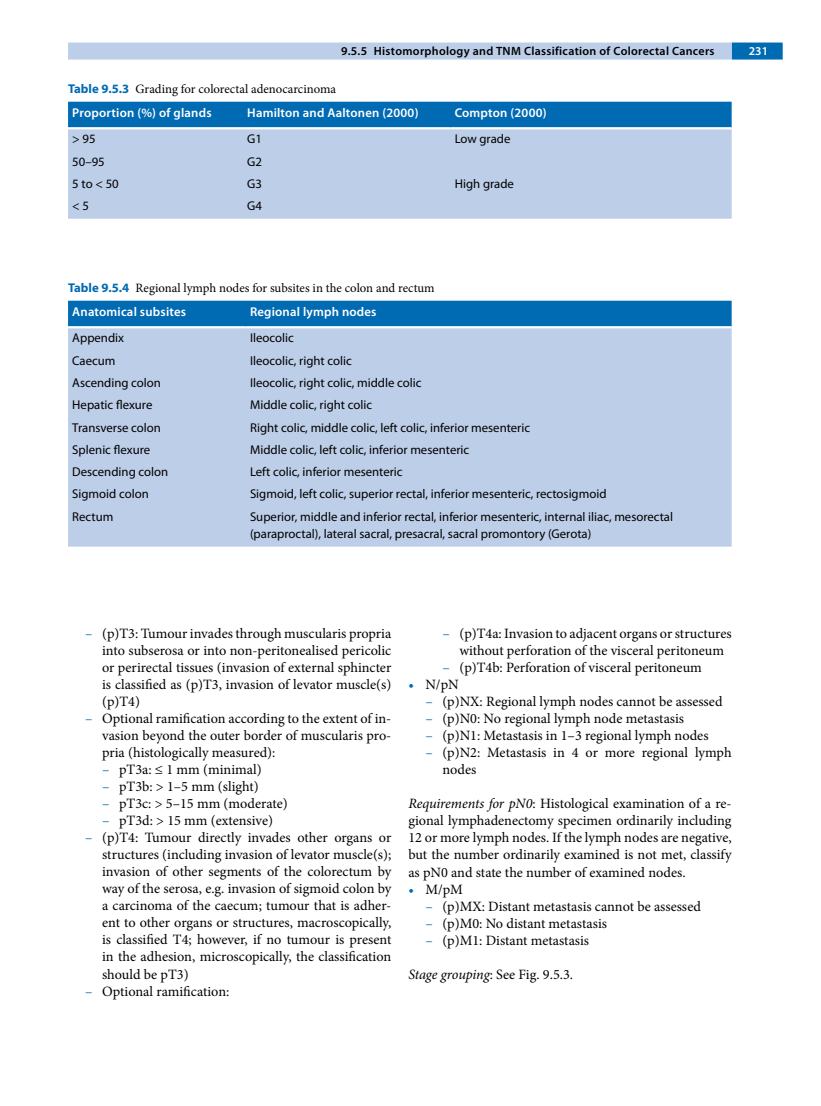
<style>
.page{position:relative;width:821px;height:1106px;background:#fff}
.page>*{position:absolute;margin:0;border:0;box-sizing:border-box;transform-origin:0 0}
.t1{font:14.25px/17px "Minion Pro";color:#000;text-align:justify}
.t2{font:12.75px/17.2px "Myriad Pro";color:#000}
.t3{font:12.75px "Minion Pro";color:#000}
.t4{font:600 12.75px "Myriad Pro";letter-spacing:.015em;color:#fff}
.t5{font:600 12px "Myriad Pro";letter-spacing:.025em;color:#000}
.t6{font:600 12px "Myriad Pro";color:#fff}
.s1{font-family:"Myriad Pro";font-weight:700;color:#006ab2}
.s2{color:#006ab2}
.s3{font-style:italic}
</style>
<div class="page">
<div style="left:731px;top:43px;width:51px;height:17px;background:#006ab2"></div>
<div style="left:68px;top:43px;width:663px;height:17px;background:#bccee8"></div>
<div style="left:68px;top:102px;width:663px;height:25px;background:#006ab2"></div>
<div style="left:68px;top:129px;width:663px;height:90px;background:#bccee8"></div>
<div style="left:68px;top:301px;width:663px;height:25px;background:#006ab2"></div>
<div style="left:68px;top:328px;width:663px;height:218px;background:#bccee8"></div>
<p class="t5" style="left:341px;top:43px;width:375px">9.5.5 Histomorphology and TNM Classification of Colorectal Cancers</p>
<p class="t6" style="left:748px;top:43px;width:21px">231</p>
<p class="t3" style="left:68px;top:81px;width:269px"><span class="s1">Table 9.5.3</span> Grading for colorectal adenocarcinoma</p>
<p class="t4" style="left:72px;top:105px;width:141px">Proportion (%) of glands</p>
<p class="t4" style="left:247px;top:105px;width:173px">Hamilton and Aaltonen (2000)</p>
<p class="t4" style="left:455px;top:105px;width:93px">Compton (2000)</p>
<p class="t2" style="left:72px;top:130px;width:25px">&gt; 95</p>
<p class="t2" style="left:247px;top:130px;width:16px">G1</p>
<p class="t2" style="left:455px;top:130px;width:57px">Low grade</p>
<p class="t2" style="left:72px;top:152px;width:34px">50–95</p>
<p class="t2" style="left:247px;top:152px;width:16px">G2</p>
<p class="t2" style="left:72px;top:175px;width:48px">5 to &lt; 50</p>
<p class="t2" style="left:247px;top:175px;width:16px">G3</p>
<p class="t2" style="left:455px;top:175px;width:61px">High grade</p>
<p class="t2" style="left:72px;top:197px;width:18px">&lt;5</p>
<p class="t2" style="left:247px;top:197px;width:16px">G4</p>
<p class="t3" style="left:68px;top:279px;width:368px"><span class="s1">Table 9.5.4</span> Regional lymph nodes for subsites in the colon and rectum</p>
<p class="t4" style="left:72px;top:303px;width:115px">Anatomical subsites</p>
<p class="t4" style="left:250px;top:303px;width:128px">Regional lymph nodes</p>
<p class="t2" style="left:72px;top:329px;width:53px">Appendix</p>
<p class="t2" style="left:250px;top:329px;width:45px">Ileocolic</p>
<p class="t2" style="left:72px;top:351px;width:45px">Caecum</p>
<p class="t2" style="left:250px;top:351px;width:103px">Ileocolic, right colic</p>
<p class="t2" style="left:72px;top:374px;width:90px">Ascending colon</p>
<p class="t2" style="left:250px;top:374px;width:173px">Ileocolic, right colic, middle colic</p>
<p class="t2" style="left:72px;top:396px;width:82px">Hepatic flexure</p>
<p class="t2" style="left:250px;top:396px;width:124px">Middle colic, right colic</p>
<p class="t2" style="left:72px;top:418px;width:90px">Transverse colon</p>
<p class="t2" style="left:250px;top:418px;width:282px">Right colic, middle colic, left colic, inferior mesenteric</p>
<p class="t2" style="left:72px;top:441px;width:79px">Splenic flexure</p>
<p class="t2" style="left:250px;top:441px;width:221px">Middle colic, left colic, inferior mesenteric</p>
<p class="t2" style="left:72px;top:463px;width:97px">Descending colon</p>
<p class="t2" style="left:250px;top:463px;width:154px">Left colic, inferior mesenteric</p>
<p class="t2" style="left:72px;top:485px;width:78px">Sigmoid colon</p>
<p class="t2" style="left:250px;top:485px;width:358px">Sigmoid, left colic, superior rectal, inferior mesenteric, rectosigmoid</p>
<p class="t2" style="left:72px;top:507px;width:43px">Rectum</p>
<p class="t2" style="left:250px;top:507px;width:424px">Superior, middle and inferior rectal, inferior mesenteric, internal iliac, mesorectal (paraproctal), lateral sacral, presacral, sacral promontory (Gerota)</p>
<p class="t1" style="left:102px;top:625px;width:291px;text-indent:-17px"><span class="s2">–</span> (p)T3: Tumour invades through muscularis propria into subserosa or into non-peritonealised pericolic or perirectal tissues (invasion of external sphincter is classified as (p)T3, invasion of levator muscle(s) (p)T4)</p>
<p class="t1" style="left:102px;top:710px;width:291px;text-indent:-17px"><span class="s2">–</span> Optional ramification according to the extent of in&shy;vasion beyond the outer border of muscularis pro&shy;pria (histologically measured):</p>
<p class="t1" style="left:102px;top:761px;width:161px"><span class="s2">–</span> pT3a: ≤ 1 mm (minimal)</p>
<p class="t1" style="left:102px;top:778px;width:158px"><span class="s2">–</span> pT3b: &gt; 1–5 mm (slight)</p>
<p class="t1" style="left:102px;top:795px;width:187px"><span class="s2">–</span> pT3c: &gt; 5–15 mm (moderate)</p>
<p class="t1" style="left:102px;top:812px;width:172px"><span class="s2">–</span> pT3d: &gt; 15 mm (extensive)</p>
<p class="t1" style="left:102px;top:829px;width:291px;text-indent:-17px"><span class="s2">–</span> (p)T4: Tumour directly invades other organs or structures (including invasion of levator muscle(s); invasion of other segments of the colorectum by way of the serosa, e.g. invasion of sigmoid colon by a carcinoma of the caecum; tumour that is adher&shy;ent to other organs or structures, macroscopically, is classified T4; however, if no tumour is present in the adhesion, microscopically, the classification should be pT3)</p>
<p class="t1" style="left:85px;top:982px;width:146px"><span class="s2">–</span> Optional ramification:</p>
<p class="t1" style="left:459px;top:625px;width:274px;text-indent:-17px"><span class="s2">–</span> (p)T4a: Invasion to adjacent organs or structures without perforation of the visceral peritoneum</p>
<p class="t1" style="left:442px;top:659px;width:261px"><span class="s2">–</span> (p)T4b: Perforation of visceral peritoneum</p>
<p class="t1" style="left:408px;top:676px;width:52px"><span class="s2">•</span> N/pN</p>
<p class="t1" style="left:425px;top:693px;width:299px"><span class="s2">–</span> (p)NX: Regional lymph nodes cannot be assessed</p>
<p class="t1" style="left:425px;top:710px;width:260px"><span class="s2">–</span> (p)N0: No regional lymph node metastasis</p>
<p class="t1" style="left:425px;top:727px;width:285px"><span class="s2">–</span> (p)N1: Metastasis in 1–3 regional lymph nodes</p>
<p class="t1" style="left:442px;top:744px;width:291px;text-indent:-17px"><span class="s2">–</span> (p)N2: Metastasis in 4 or more regional lymph nodes</p>
<p class="t1" style="left:408px;top:795px;width:325px"><span class="s3">Requirements for pN0</span>: Histological examination of a re&shy;gional lymphadenectomy specimen ordinarily including 12 or more lymph nodes. If the lymph nodes are negative, but the number ordinarily examined is not met, classify as pN0 and state the number of examined nodes.</p>
<p class="t1" style="left:408px;top:880px;width:56px"><span class="s2">•</span> M/pM</p>
<p class="t1" style="left:425px;top:897px;width:277px"><span class="s2">–</span> (p)MX: Distant metastasis cannot be assessed</p>
<p class="t1" style="left:425px;top:914px;width:183px"><span class="s2">–</span> (p)M0: No distant metastasis</p>
<p class="t1" style="left:425px;top:931px;width:165px"><span class="s2">–</span> (p)M1: Distant metastasis</p>
<p class="t1" style="left:408px;top:965px;width:166px"><span class="s3">Stage grouping</span>: See Fig. 9.5.3.</p>
</div>
